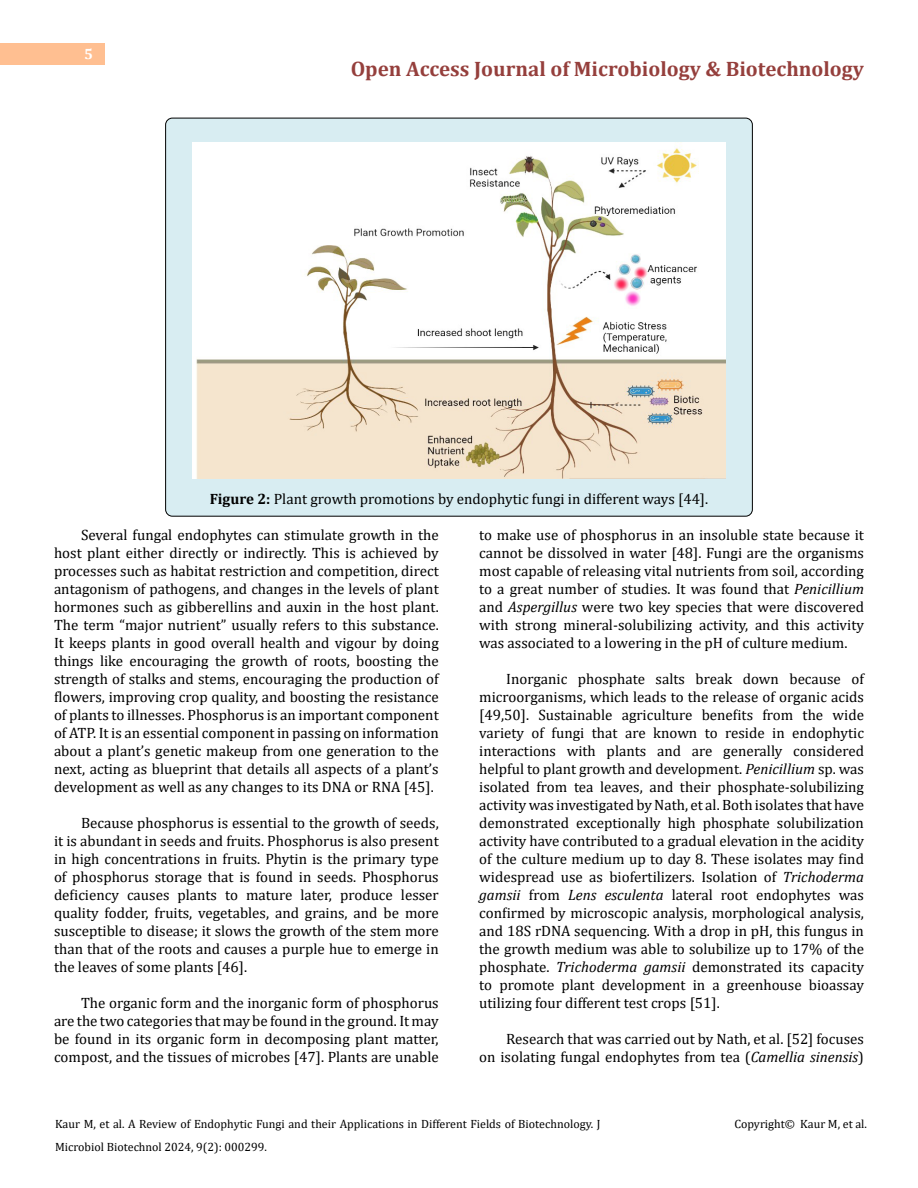
<style>
.page{position:relative;width:918px;height:1188px;background:#fff}
.page>*{position:absolute;margin:0;border:0;box-sizing:border-box;transform-origin:0 0}
.t1{font:700 21px "Cambria";color:#953f3c}
.t2{font:15px/18px "Cambria";color:#000;text-align:justify}
.t3{font:700 15px "Cambria";color:#fff}
.t4{font:12px/22.5px "Cambria";color:#000}
.s1{font-weight:700}
.s2{font-style:italic}
</style>
<div class="page">
<div style="left:0;top:43px;width:105px;height:21px;background:#ffbf91"></div>
<div style="left:166px;top:118px;width:586px;height:398px;background:#d8edf2;border-radius:7px"></div>
<img style="left:193px;top:142px;width:532px;height:336px">
<p class="t3" style="left:84px;top:44px;width:10px">5</p>
<h1 class="t1" style="left:351px;top:54px;width:515px">Open Access Journal of Microbiology &amp; Biotechnology</h1>
<p class="t2" style="left:210px;top:490px;width:500px"><span class="s1">Figure 2:</span> Plant growth promotions by endophytic fungi in different ways [44].</p>
<p class="t2" style="left:54px;top:526px;width:386px;text-indent:27px">Several fungal endophytes can stimulate growth in the host plant either directly or indirectly. This is achieved by processes such as habitat restriction and competition, direct antagonism of pathogens, and changes in the levels of plant hormones such as gibberellins and auxin in the host plant.<br>The term “major nutrient” usually refers to this substance.<br>It keeps plants in good overall health and vigour by doing things like encouraging the growth of roots, boosting the strength of stalks and stems, encouraging the production of flowers, improving crop quality, and boosting the resistance of plants to illnesses. Phosphorus is an important component of ATP. It is an essential component in passing on information about a plant’s genetic makeup from one generation to the next, acting as blueprint that details all aspects of a plant’s development as well as any changes to its DNA or RNA [45].</p>
<p class="t2" style="left:54px;top:814px;width:386px;text-indent:27px">Because phosphorus is essential to the growth of seeds, it is abundant in seeds and fruits. Phosphorus is also present in high concentrations in fruits. Phytin is the primary type of phosphorus storage that is found in seeds. Phosphorus deficiency causes plants to mature later, produce lesser quality fodder, fruits, vegetables, and grains, and be more susceptible to disease; it slows the growth of the stem more than that of the roots and causes a purple hue to emerge in the leaves of some plants [46].</p>
<p class="t2" style="left:54px;top:994px;width:386px;text-indent:27px">The organic form and the inorganic form of phosphorus are the two categories that may be found in the ground. It may be found in its organic form in decomposing plant matter, compost, and the tissues of microbes [47]. Plants are unable</p>
<p class="t2" style="left:479px;top:526px;width:386px">to make use of phosphorus in an insoluble state because it cannot be dissolved in water [48]. Fungi are the organisms most capable of releasing vital nutrients from soil, according to a great number of studies. It was found that <span class="s2">Penicillium </span>and <span class="s2">Aspergillus</span> were two key species that were discovered with strong mineral-solubilizing activity, and this activity was associated to a lowering in the pH of culture medium.</p>
<p class="t2" style="left:479px;top:670px;width:386px;text-indent:27px">Inorganic phosphate salts break down because of microorganisms, which leads to the release of organic acids [49,50]. Sustainable agriculture benefits from the wide variety of fungi that are known to reside in endophytic interactions with plants and are generally considered helpful to plant growth and development. <span class="s2">Penicillium</span> sp. was isolated from tea leaves, and their phosphate-solubilizing activity was investigated by Nath, et al. Both isolates that have demonstrated exceptionally high phosphate solubilization activity have contributed to a gradual elevation in the acidity of the culture medium up to day 8. These isolates may find widespread use as biofertilizers. Isolation of <span class="s2">Trichoderma gamsii</span> from <span class="s2">Lens esculenta</span> lateral root endophytes was confirmed by microscopic analysis, morphological analysis, and 18S rDNA sequencing. With a drop in pH, this fungus in the growth medium was able to solubilize up to 17% of the phosphate. <span class="s2">Trichoderma gamsii</span> demonstrated its capacity to promote plant development in a greenhouse bioassay utilizing four different test crops [51].</p>
<p class="t2" style="left:479px;top:1030px;width:386px;text-align:right">Research that was carried out by Nath, et al. [52] focuses<br>on isolating fungal endophytes from tea (<span class="s2">Camellia sinensis</span>)</p>
<p class="t4" style="left:55px;top:1113px;width:547px">Kaur M, et al. A Review of Endophytic Fungi and their Applications in Different Fields of Biotechnology. J<br>Microbiol Biotechnol 2024, 9(2): 000299.</p>
<p class="t4" style="left:734px;top:1113px;width:134px">Copyright© Kaur M, et al.</p>
</div>
